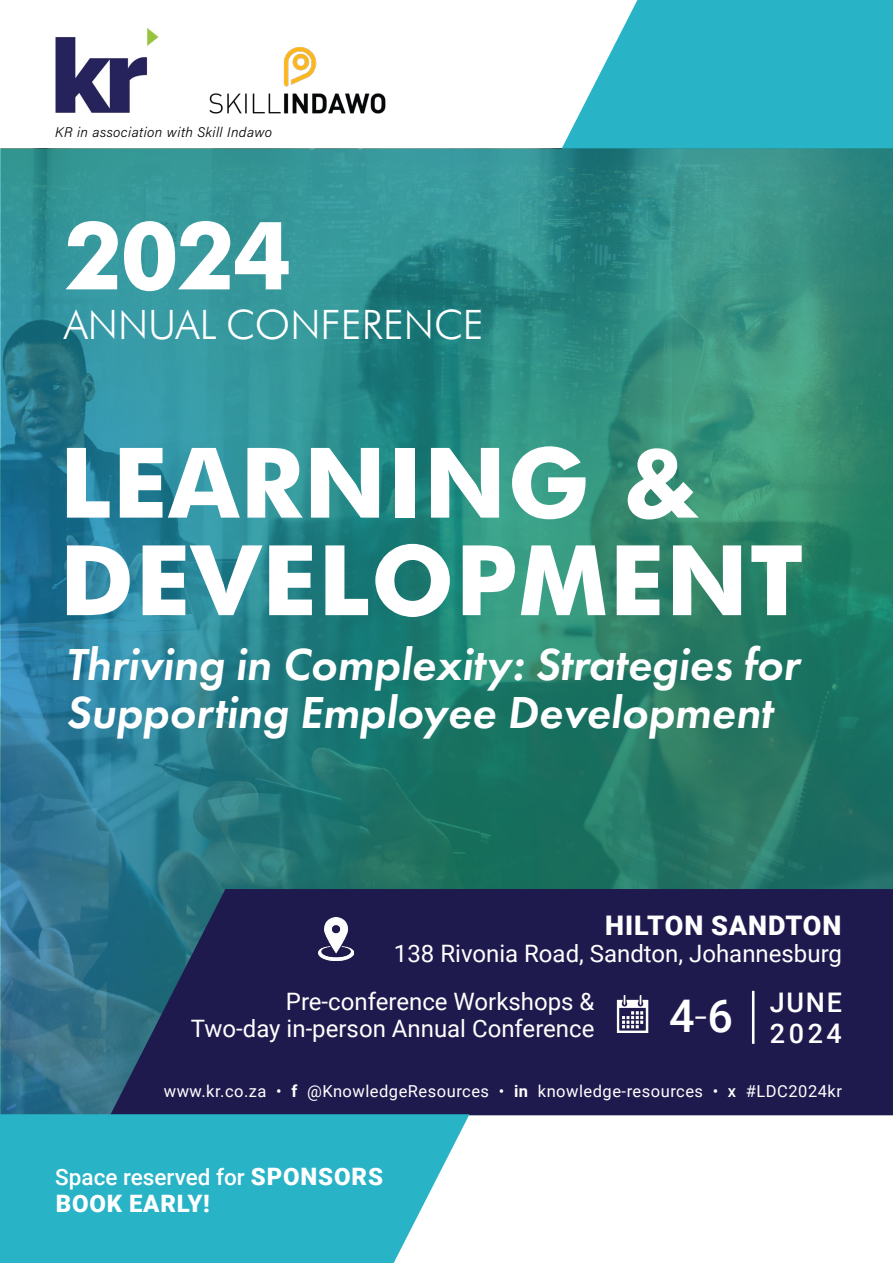
<style>
.page{position:relative;width:893px;height:1263px;background:#fff}
.page>*{position:absolute;margin:0;border:0;box-sizing:border-box;transform-origin:0 0}
.t1{font:700 97.5px/97.5px "Futura";letter-spacing:.01em;color:#fff}
.t2{font:700 94.5px "Futura";color:#fff}
.t3{font:italic 600 46.5px/48px "Futura PT";color:#fff}
.t4{font:300 40.5px "Futura BT";color:#fff}
.t5{font:900 27px "Roboto";letter-spacing:.035em;color:#fff}
.t6{font:500 27px/31.2px "Roboto";letter-spacing:.1em;color:#fff;text-align:right}
.t7{font:24px/27px "Roboto";color:#fff;text-align:right}
.t8{font:900 24px "Roboto";letter-spacing:.035em;color:#fff}
.t9{font:500 22.5px "Roboto";color:#fff}
.t10{font:16.5px "Roboto";letter-spacing:.03em;color:#fff}
.t11{font:italic 300 13.95px "Acumin Pro";letter-spacing:.03em;color:#000}
.s1{font-size:45px}
.s2{font-weight:300;font-size:45px}
.s3{font-weight:700}
.s4{font-weight:500}
.s5{font-weight:900;font-size:24px}
</style>
<div class="page">
<svg style="left:562px;top:0;width:331px;height:149px;background:#41bbcd"></svg>
<img style="left:1px;top:149px;width:892px;height:965px">
<svg style="left:110px;top:889px;width:783px;height:226px;background:#1f2051"></svg>
<img style="left:209px;top:47px;width:177px;height:67px">
<img style="left:55px;top:28px;width:104px;height:85px">
<img style="left:616px;top:996px;width:33px;height:37px">
<img style="left:319px;top:917px;width:34px;height:43px">
<svg style="left:0;top:1114px;width:469px;height:149px;background:#3ab8cb"></svg>
<p class="t11" style="left:55px;top:122px;width:218px">KR in association with Skill Indawo</p>
<h2 class="t2" style="left:64px;top:187px;width:229px">2024</h2>
<h3 class="t4" style="left:64px;top:300px;width:421px">ANNUAL CONFERENCE</h3>
<h1 class="t1" style="left:60px;top:427px;width:745px">LEARNING &amp;<br>DEVELOPMENT</h1>
<h3 class="t3" style="left:66px;top:640px;width:735px">Thriving in Complexity: Strategies for<br>Supporting Employee Development</h3>
<p class="t5" style="left:605px;top:906px;width:238px">HILTON SANDTON</p>
<p class="t7" style="left:394px;top:939px;width:449px">138 Rivonia Road, Sandton, Johannesburg</p>
<p class="t7" style="left:191px;top:987px;width:405px">Pre-conference Workshops &amp;<br>Two-day in-person Annual Conference</p>
<p class="t6" style="left:669px;top:986px;width:174px"><span class="s1">4</span><span class="s2">-</span><span class="s1">6</span> JUNE<br>2024</p>
<p class="t10" style="left:164px;top:1079px;width:680px">www.kr.co.za • <span class="s3">f</span> @KnowledgeResources • <span class="s3">in</span> knowledge-resources • <span class="s4">x</span> #LDC2024kr</p>
<p class="t9" style="left:55px;top:1161px;width:329px">Space reserved for <span class="s5">SPONSORS</span></p>
<p class="t8" style="left:56px;top:1186px;width:155px">BOOK EARLY!</p>
</div>
